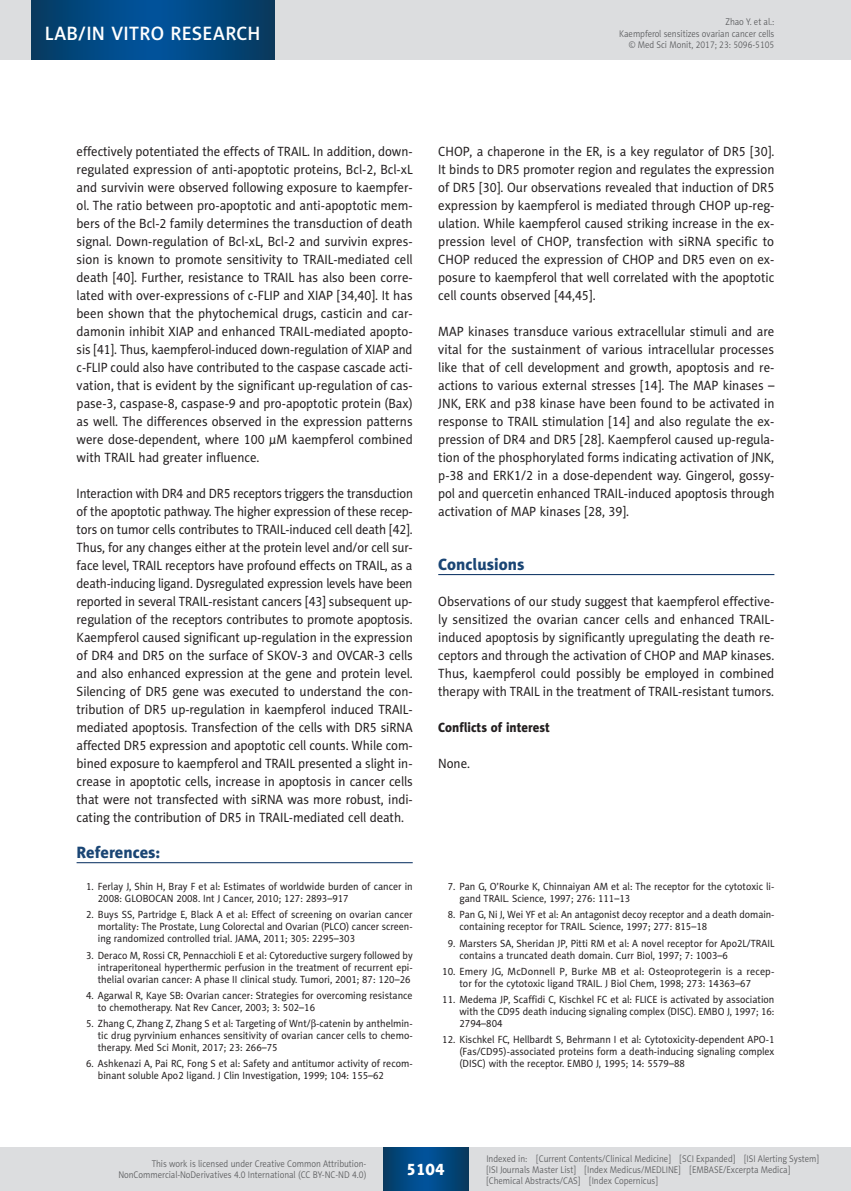
<style>
.page{position:relative;width:851px;height:1191px;background:#fff}
.page>*{position:absolute;margin:0;border:0;box-sizing:border-box;transform-origin:0 0}
.t1{font:19.5px "Naomi Sans EFN Medium";letter-spacing:.015em;color:#fff}
.MSM_Headline_1{font:16.5px "Naomi Sans EFN Heavy";color:#1a4574}
.MSM_Referencje_Tytul{font:16.5px "Naomi Sans EFN Heavy";color:#1a4574}
.t2{font:16.5px "Naomi Sans EFN Heavy";color:#fff}
.MSM_Body{font:13.5px/18px "Naomi Sans EFN";color:#231f20;text-align:justify;scale:.95 1}
.MSM_Body-2{font:13.5px/18px "Naomi Sans EFN";color:#231f20;text-align:justify;scale:.93 1}
.MSM_Headline_2{font:13.5px "Naomi Sans EFN Heavy";color:#231f20;scale:.95 1}
.MSM_Referencje_punkt{font:10.5px/12px "Naomi Sans EFN";color:#231f20;scale:.95 1}
.MSM_Referencje_punkt-2{font:10.5px/12px "Naomi Sans EFN";color:#231f20;text-align:justify;scale:.94 1}
.MSM_Referencje_punkt-3{font:10.5px/12px "Naomi Sans EFN";color:#231f20;text-align:center}
.t3{font:9.75px/11.2px "Naomi Sans EFN Light";color:#57585a;text-align:right;scale:.9 1}
.s1{font-family:"Standard Sym L"}
</style>
<div class="page">
<hr style="left:438px;top:574px;width:336px;height:1px;background:#00295c">
<hr style="left:77px;top:862px;width:335px;height:1px;background:#00295c">
<div style="left:0;top:1148px;width:850px;height:43px;background:#dcdddf"></div>
<svg style="left:383px;top:1147px;width:85px;height:43px"></svg>
<div style="left:0;top:0;width:850px;height:60px;background:#dcdddf"></div>
<hr style="left:850px;top:0;width:1px;height:60px;background:#dcdddf">
<svg style="left:32px;top:0;width:242px;height:60px"></svg>
<h1 class="t1" style="left:45px;top:22px;width:217px">LAB/IN VITRO RESEARCH</h1>
<p class="t3" style="left:619px;top:16px;width:174px">Zhao Y. et al.:<br>Kaempferol sensitizes ovarian cancer cells © Med Sci Monit, 2017; 23: 5096-5105</p>
<p class="MSM_Body" style="left:77px;top:142px;width:355px">effectively potentiated the effects of TRAIL. In addition, down&shy;regulated expression of anti-apoptotic proteins, Bcl-2, Bcl-xL and survivin were observed following exposure to kaempfer&shy;ol. The ratio between pro-apoptotic and anti-apoptotic mem&shy;bers of the Bcl-2 family determines the transduction of death signal. Down-regulation of Bcl-xL, Bcl-2 and survivin expres&shy;sion is known to promote sensitivity to TRAIL-mediated cell death [40]. Further, resistance to TRAIL has also been corre&shy;lated with over-expressions of c-FLIP and XIAP [34,40]. It has been shown that the phytochemical drugs, casticin and car&shy;damonin inhibit XIAP and enhanced TRAIL-mediated apopto&shy;sis [41]. Thus, kaempferol-induced down-regulation of XIAP and c-FLIP could also have contributed to the caspase cascade acti&shy;vation, that is evident by the significant up-regulation of cas&shy;pase-3, caspase-8, caspase-9 and pro-apoptotic protein (Bax) as well. The differences observed in the expression patterns were dose-dependent, where 100 µM kaempferol combined with TRAIL had greater influence.</p>
<p class="MSM_Body-2" style="left:77px;top:484px;width:363px">Interaction with DR4 and DR5 receptors triggers the transduction of the apoptotic pathway. The higher expression of these recep&shy;tors on tumor cells contributes to TRAIL-induced cell death [42].<br>Thus, for any changes either at the protein level and/or cell sur&shy;face level, TRAIL receptors have profound effects on TRAIL, as a death-inducing ligand. Dysregulated expression levels have been reported in several TRAIL-resistant cancers [43] subsequent up&shy;regulation of the receptors contributes to promote apoptosis.<br>Kaempferol caused significant up-regulation in the expression of DR4 and DR5 on the surface of SKOV-3 and OVCAR-3 cells and also enhanced expression at the gene and protein level.<br>Silencing of DR5 gene was executed to understand the con&shy;tribution of DR5 up-regulation in kaempferol induced TRAIL&shy;mediated apoptosis. Transfection of the cells with DR5 siRNA affected DR5 expression and apoptotic cell counts. While com&shy;bined exposure to kaempferol and TRAIL presented a slight in&shy;crease in apoptotic cells, increase in apoptosis in cancer cells that were not transfected with siRNA was more robust, indi&shy;cating the contribution of DR5 in TRAIL-mediated cell death.</p>
<p class="MSM_Referencje_Tytul" style="left:77px;top:842px;width:85px">References:</p>
<p class="MSM_Referencje_punkt" style="left:98px;top:880px;width:333px;text-indent:-12px">1. Ferlay J, Shin H, Bray F et al: Estimates of worldwide burden of cancer in<br>2008: GLOBOCAN 2008. Int J Cancer, 2010; 127: 2893–917</p>
<p class="MSM_Referencje_punkt" style="left:98px;top:909px;width:333px;text-align:justify;text-indent:-12px">2. Buys SS, Partridge E, Black A et al: Effect of screening on ovarian cancer mortality: The Prostate, Lung Colorectal and Ovarian (PLCO) cancer screen&shy;ing randomized controlled trial. JAMA, 2011; 305: 2295–303</p>
<p class="MSM_Referencje_punkt-2" style="left:98px;top:949px;width:336px;text-indent:-12px">3. Deraco M, Rossi CR, Pennacchioli E et al: Cytoreductive surgery followed by intraperitoneal hyperthermic perfusion in the treatment of recurrent epi&shy;thelial ovarian cancer: A phase II clinical study. Tumori, 2001; 87: 120–26</p>
<p class="MSM_Referencje_punkt" style="left:98px;top:989px;width:333px;text-indent:-12px">4. Agarwal R, Kaye SB: Ovarian cancer: Strategies for overcoming resistance to chemotherapy. Nat Rev Cancer, 2003; 3: 502–16</p>
<p class="MSM_Referencje_punkt" style="left:98px;top:1017px;width:333px;text-align:justify;text-indent:-12px">5. Zhang C, Zhang Z, Zhang S et al: Targeting of Wnt/<span class="s1">b</span>-catenin by anthelmin&shy;tic drug pyrvinium enhances sensitivity of ovarian cancer cells to chemo&shy;therapy. Med Sci Monit, 2017; 23: 266–75</p>
<p class="MSM_Referencje_punkt" style="left:98px;top:1058px;width:333px;text-indent:-12px">6. Ashkenazi A, Pai RC, Fong S et al: Safety and antitumor activity of recom&shy;binant soluble Apo2 ligand. J Clin Investigation, 1999; 104: 155–62</p>
<p class="MSM_Body" style="left:438px;top:142px;width:355px">CHOP, a chaperone in the ER, is a key regulator of DR5 [30].<br>It binds to DR5 promoter region and regulates the expression of DR5 [30]. Our observations revealed that induction of DR5 expression by kaempferol is mediated through CHOP up-reg&shy;ulation. While kaempferol caused striking increase in the ex&shy;pression level of CHOP, transfection with siRNA specific to CHOP reduced the expression of CHOP and DR5 even on ex&shy;posure to kaempferol that well correlated with the apoptotic cell counts observed [44,45].</p>
<p class="MSM_Body" style="left:438px;top:322px;width:355px">MAP kinases transduce various extracellular stimuli and are vital for the sustainment of various intracellular processes like that of cell development and growth, apoptosis and re&shy;actions to various external stresses [14]. The MAP kinases – JNK, ERK and p38 kinase have been found to be activated in response to TRAIL stimulation [14] and also regulate the ex&shy;pression of DR4 and DR5 [28]. Kaempferol caused up-regula&shy;tion of the phosphorylated forms indicating activation of JNK, p-38 and ERK1/2 in a dose-dependent way. Gingerol, gossy&shy;pol and quercetin enhanced TRAIL-induced apoptosis through activation of MAP kinases [28, 39].</p>
<p class="MSM_Headline_1" style="left:438px;top:554px;width:88px">Conclusions</p>
<p class="MSM_Body" style="left:438px;top:592px;width:355px">Observations of our study suggest that kaempferol effective&shy;ly sensitized the ovarian cancer cells and enhanced TRAIL&shy;induced apoptosis by significantly upregulating the death re&shy;ceptors and through the activation of CHOP and MAP kinases.<br>Thus, kaempferol could possibly be employed in combined therapy with TRAIL in the treatment of TRAIL-resistant tumors.</p>
<p class="MSM_Headline_2" style="left:438px;top:719px;width:119px">Conflicts of interest</p>
<p class="MSM_Body" style="left:438px;top:754px;width:35px">None.</p>
<p class="MSM_Referencje_punkt" style="left:459px;top:880px;width:333px;text-indent:-12px">7. Pan G, O’Rourke K, Chinnaiyan AM et al: The receptor for the cytotoxic li&shy;gand TRAIL. Science, 1997; 276: 111–13</p>
<p class="MSM_Referencje_punkt-2" style="left:459px;top:909px;width:336px;text-indent:-12px">8. Pan G, Ni J, Wei YF et al: An antagonist decoy receptor and a death domain&shy;containing receptor for TRAIL. Science, 1997; 277: 815–18</p>
<p class="MSM_Referencje_punkt" style="left:459px;top:937px;width:333px;text-indent:-12px">9. Marsters SA, Sheridan JP, Pitti RM et al: A novel receptor for Apo2L/TRAIL contains a truncated death domain. Curr Biol, 1997; 7: 1003–6</p>
<p class="MSM_Referencje_punkt-3" style="left:442px;top:965px;width:333px">10. Emery JG, McDonnell P, Burke MB et al: Osteoprotegerin is a recep&shy;tor for the cytotoxic ligand TRAIL. J Biol Chem, 1998; 273: 14363–67</p>
<p class="MSM_Referencje_punkt" style="left:459px;top:993px;width:333px;text-align:justify;text-indent:-17px">11. Medema JP, Scaffidi C, Kischkel FC et al: FLICE is activated by association with the CD95 death inducing signaling complex (DISC). EMBO J, 1997; 16:<br>2794–804</p>
<p class="MSM_Referencje_punkt" style="left:459px;top:1034px;width:333px;text-align:justify;text-indent:-17px">12. Kischkel FC, Hellbardt S, Behrmann I et al: Cytotoxicity-dependent APO-1 (Fas/CD95)-associated proteins form a death-inducing signaling complex (DISC) with the receptor. EMBO J, 1995; 14: 5579–88</p>
<p class="t3" style="left:118px;top:1158px;width:277px">This work is licensed under Creative Common Attribution-<br>NonCommercial-NoDerivatives 4.0 International (CC BY-NC-ND 4.0)</p>
<p class="t2" style="left:406px;top:1159px;width:40px">5104</p>
<p class="t3" style="left:486px;top:1152px;width:371px;text-align:left">Indexed in: [Current Contents/Clinical Medicine] [SCI Expanded] [ISI Alerting System] [ISI Journals Master List] [Index Medicus/MEDLINE] [EMBASE/Excerpta Medica] [Chemical Abstracts/CAS] [Index Copernicus]</p>
</div>
